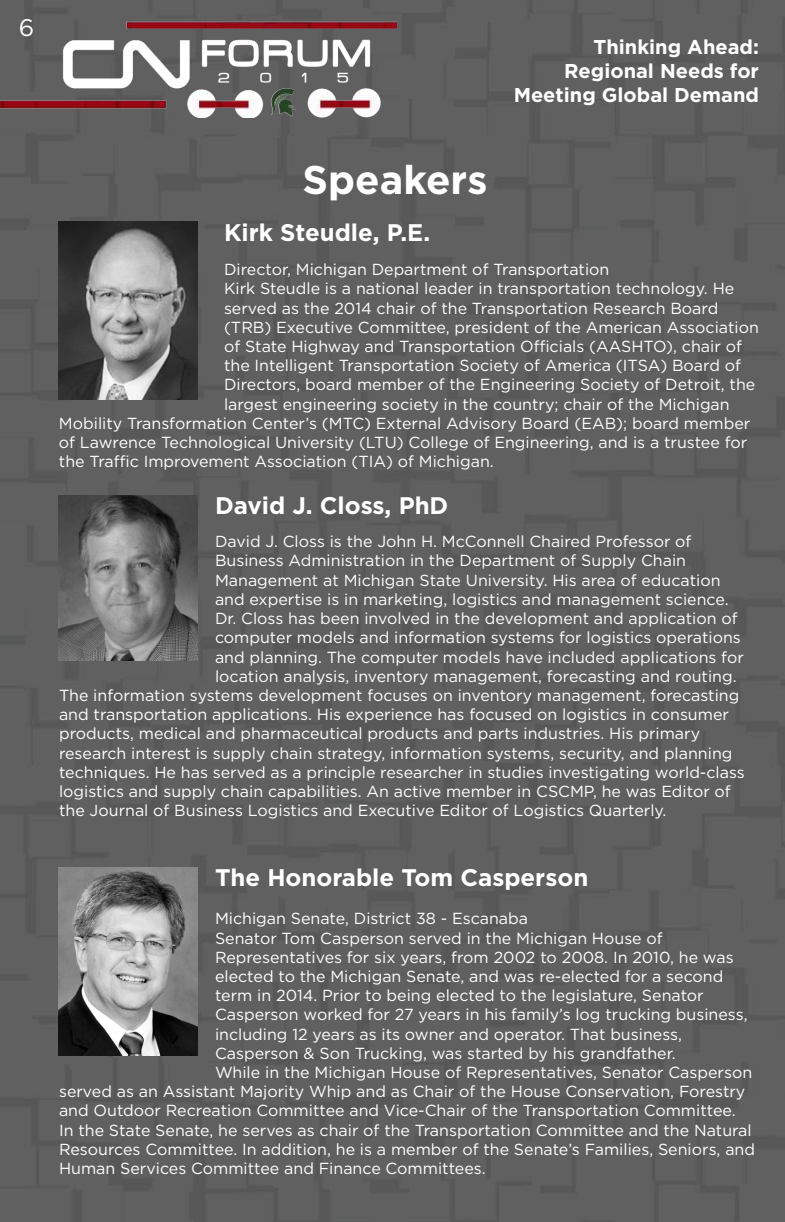
<style>
.page{position:relative;width:785px;height:1222px;background:#fff}
.page>*{position:absolute;margin:0;border:0;box-sizing:border-box;transform-origin:0 0}
.t1{font:700 40px "Gotham";color:#fff}
.t2{font:700 24px "Gotham";color:#fff}
.t3{font:24px "Gotham";color:#fff}
.t4{font:700 20px/24px "Gotham";color:#fff;text-align:right}
.t5{font:16px "Gotham";color:#fff}
</style>
<div class="page">
<div style="left:0;top:0;width:785px;height:1221px;background:#606060"></div>
<img style="left:0;top:0;width:397px;height:117px">
<img style="left:59px;top:866px;width:138px;height:189px">
<img style="left:59px;top:221px;width:138px;height:178px">
<img style="left:59px;top:495px;width:138px;height:165px">
<h2 class="t3" style="left:19px;top:12px;width:17px">6</h2>
<h1 class="t1" style="left:303px;top:153px;width:186px">Speakers</h1>
<p class="t4" style="left:514px;top:35px;width:247px">Thinking Ahead:<br>Regional Needs for<br>Meeting Global Demand</p>
<h2 class="t2" style="left:224px;top:216px;width:208px">Kirk Steudle, P.E.</h2>
<p class="t5" style="left:224px;top:259px;width:387px">Director, Michigan Department of Transportation</p>
<p class="t5" style="left:224px;top:278px;width:512px">Kirk Steudle is a national leader in transportation technology. He</p>
<p class="t5" style="left:224px;top:297px;width:496px">served as the 2014 chair of the Transportation Research Board</p>
<p class="t5" style="left:224px;top:317px;width:536px">(TRB) Executive Committee, president of the American Association</p>
<p class="t5" style="left:224px;top:336px;width:519px">of State Highway and Transportation Officials (AASHTO), chair of</p>
<p class="t5" style="left:224px;top:355px;width:518px">the Intelligent Transportation Society of America (ITSA) Board of</p>
<p class="t5" style="left:224px;top:374px;width:533px">Directors, board member of the Engineering Society of Detroit, the</p>
<p class="t5" style="left:224px;top:393px;width:507px">largest engineering society in the country; chair of the Michigan</p>
<p class="t5" style="left:59px;top:413px;width:693px">Mobility Transformation Center’s (MTC) External Advisory Board (EAB); board member</p>
<p class="t5" style="left:59px;top:432px;width:690px">of Lawrence Technological University (LTU) College of Engineering, and is a trustee for</p>
<p class="t5" style="left:59px;top:451px;width:436px">the Traffic Improvement Association (TIA) of Michigan.</p>
<h2 class="t2" style="left:215px;top:490px;width:235px">David J. Closs, PhD</h2>
<p class="t5" style="left:215px;top:531px;width:478px">David J. Closs is the John H. McConnell Chaired Professor of</p>
<p class="t5" style="left:215px;top:550px;width:472px">Business Administration in the Department of Supply Chain</p>
<p class="t5" style="left:215px;top:569px;width:507px">Management at Michigan State University. His area of education</p>
<p class="t5" style="left:215px;top:589px;width:515px">and expertise is in marketing, logistics and management science.</p>
<p class="t5" style="left:215px;top:608px;width:524px">Dr. Closs has been involved in the development and application of</p>
<p class="t5" style="left:215px;top:627px;width:527px">computer models and information systems for logistics operations</p>
<p class="t5" style="left:215px;top:646px;width:530px">and planning. The computer models have included applications for</p>
<p class="t5" style="left:215px;top:665px;width:523px">location analysis, inventory management, forecasting and routing.</p>
<p class="t5" style="left:59px;top:685px;width:682px">The information systems development focuses on inventory management, forecasting</p>
<p class="t5" style="left:59px;top:704px;width:671px">and transportation applications. His experience has focused on logistics in consumer</p>
<p class="t5" style="left:59px;top:723px;width:642px">products, medical and pharmaceutical products and parts industries. His primary</p>
<p class="t5" style="left:59px;top:742px;width:675px">research interest is supply chain strategy, information systems, security, and planning</p>
<p class="t5" style="left:59px;top:761px;width:687px">techniques. He has served as a principle researcher in studies investigating world-class</p>
<p class="t5" style="left:59px;top:781px;width:673px">logistics and supply chain capabilities. An active member in CSCMP, he was Editor of</p>
<p class="t5" style="left:59px;top:800px;width:609px">the Journal of Business Logistics and Executive Editor of Logistics Quarterly.</p>
<h2 class="t2" style="left:215px;top:861px;width:375px">The Honorable Tom Casperson</h2>
<p class="t5" style="left:215px;top:908px;width:315px">Michigan Senate, District 38 - Escanaba</p>
<p class="t5" style="left:215px;top:927px;width:449px">Senator Tom Casperson served in the Michigan House of</p>
<p class="t5" style="left:215px;top:946px;width:520px">Representatives for six years, from 2002 to 2008. In 2010, he was</p>
<p class="t5" style="left:215px;top:965px;width:510px">elected to the Michigan Senate, and was re-elected for a second</p>
<p class="t5" style="left:215px;top:985px;width:490px">term in 2014. Prior to being elected to the legislature, Senator</p>
<p class="t5" style="left:215px;top:1004px;width:534px">Casperson worked for 27 years in his family’s log trucking business,</p>
<p class="t5" style="left:215px;top:1023px;width:468px">including 12 years as its owner and operator. That business,</p>
<p class="t5" style="left:215px;top:1042px;width:462px">Casperson &amp; Son Trucking, was started by his grandfather.</p>
<p class="t5" style="left:215px;top:1061px;width:539px">While in the Michigan House of Representatives, Senator Casperson</p>
<p class="t5" style="left:59px;top:1081px;width:688px">served as an Assistant Majority Whip and as Chair of the House Conservation, Forestry</p>
<p class="t5" style="left:59px;top:1100px;width:678px">and Outdoor Recreation Committee and Vice-Chair of the Transportation Committee.</p>
<p class="t5" style="left:59px;top:1119px;width:694px">In the State Senate, he serves as chair of the Transportation Committee and the Natural</p>
<p class="t5" style="left:59px;top:1138px;width:697px">Resources Committee. In addition, he is a member of the Senate’s Families, Seniors, and</p>
<p class="t5" style="left:59px;top:1157px;width:428px">Human Services Committee and Finance Committees.</p>
</div>
